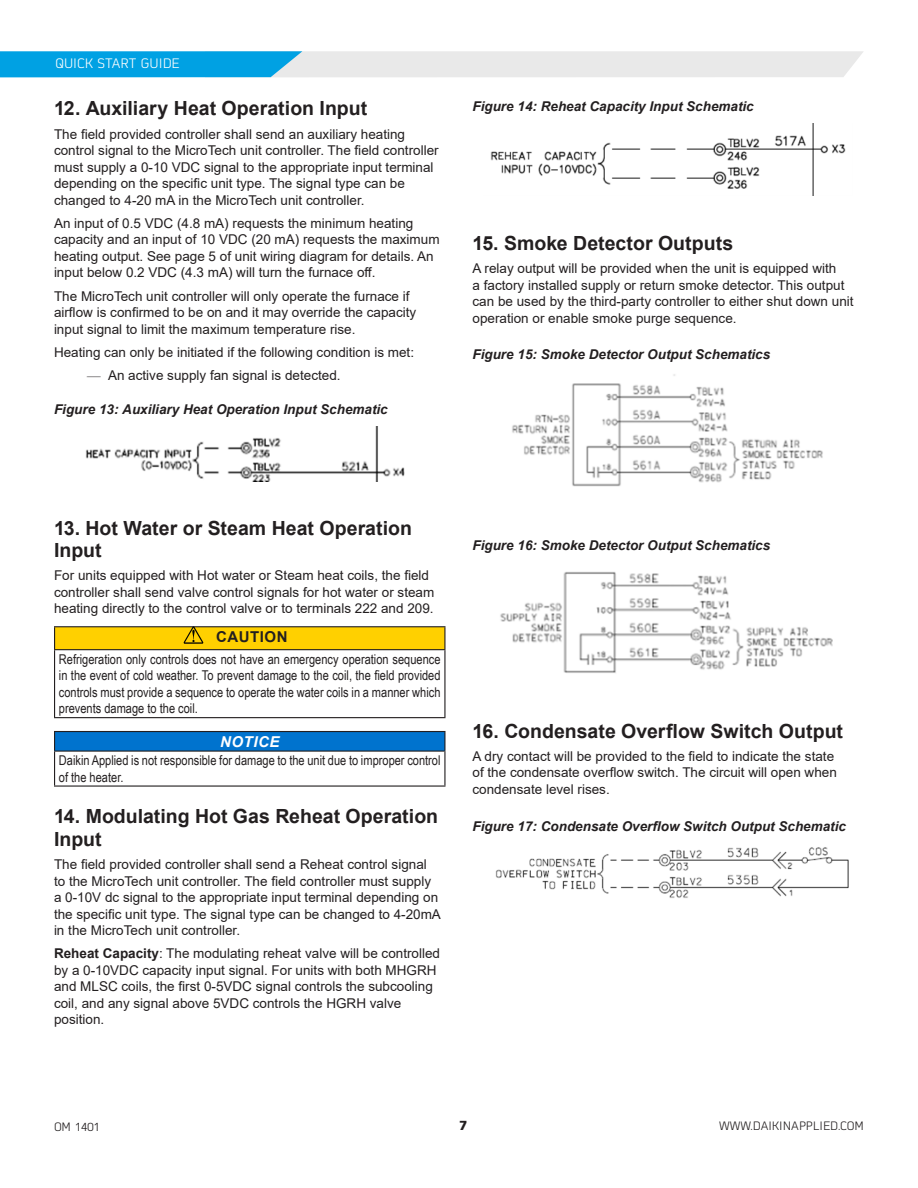
<style>
.page{position:relative;width:918px;height:1188px;background:#fff}
.page>*{position:absolute;margin:0;border:0;box-sizing:border-box;transform-origin:0 0}
.Heading3{font:700 19.5px/22.5px "Arial";color:#231f20}
.Warning_Danger_-_Black{font:700 15px "Arial";letter-spacing:.035em;color:#231f20}
.Warning_Danger_-_White_Italics{font:italic 700 15px "Arial";letter-spacing:.035em;color:#fff}
.t1{font:13.5px/16.5px "Arial";color:#231f20}
.Warning_Text{font:13.5px/16.5px "Arial Narrow";color:#231f20;text-align:justify}
.t2{font:italic 700 13.5px "Arial";color:#231f20}
.t3{font:300 13.5px "Martian B Thai";color:#fff}
.t4{font:700 13.5px "Martian B Thai";color:#231f20}
.t5{font:300 12px "Martian B Thai";color:#231f20}
.s1{font-family:"Times New Roman"}
.s2{font-weight:700}
</style>
<div class="page">
<svg style="left:0;top:51px;width:863px;height:26px;background:#9cd1e7"></svg>
<img style="left:86px;top:427px;width:319px;height:54px">
<div style="left:55px;top:627px;width:390px;height:23px;background:#ffd000"></div>
<hr style="left:54px;top:626px;width:392px;height:1px;background:#231f20">
<svg style="left:54px;top:627px;width:1px;height:22px"></svg>
<hr style="left:444px;top:627px;width:2px;height:22px;background:#231f20">
<hr style="left:54px;top:649px;width:392px;height:1px;background:#231f20">
<hr style="left:54px;top:650px;width:1px;height:67px;background:#231f20">
<hr style="left:444px;top:650px;width:2px;height:67px;background:#231f20">
<hr style="left:54px;top:717px;width:392px;height:1px;background:#231f20">
<div style="left:55px;top:732px;width:390px;height:19px;background:#0073ce"></div>
<hr style="left:54px;top:731px;width:392px;height:1px;background:#231f20">
<svg style="left:54px;top:732px;width:1px;height:19px"></svg>
<svg style="left:444px;top:732px;width:2px;height:19px"></svg>
<hr style="left:54px;top:751px;width:392px;height:1px;background:#231f20">
<hr style="left:54px;top:752px;width:1px;height:33px;background:#231f20">
<hr style="left:444px;top:752px;width:2px;height:33px;background:#231f20">
<hr style="left:54px;top:785px;width:392px;height:2px;background:#231f20">
<img style="left:490px;top:123px;width:356px;height:72px">
<img style="left:512px;top:374px;width:311px;height:113px">
<img style="left:500px;top:572px;width:333px;height:101px">
<img style="left:495px;top:847px;width:354px;height:51px">
<svg style="left:184px;top:626px;width:19px;height:18px"></svg>
<p class="t3" style="left:56px;top:53px;width:17px">QUICK</p>
<p class="t3" style="left:98px;top:53px;width:17px">START</p>
<p class="t3" style="left:141px;top:53px;width:17px">GUIDE</p>
<p class="Heading3" style="left:54px;top:98px;width:315px">12. Auxiliary Heat Operation Input</p>
<p class="t1" style="left:54px;top:126px;width:386px">The field provided controller shall send an auxiliary heating control signal to the MicroTech unit controller. The field controller must supply a 0-10 VDC signal to the appropriate input terminal depending on the specific unit type. The signal type can be changed to 4-20 mA in the MicroTech unit controller.</p>
<p class="t1" style="left:54px;top:215px;width:387px">An input of 0.5 VDC (4.8 mA) requests the minimum heating capacity and an input of 10 VDC (20 mA) requests the maximum heating output. See page 5 of unit wiring diagram for details. An input below 0.2 VDC (4.3 mA) will turn the furnace off.</p>
<p class="t1" style="left:54px;top:288px;width:364px">The MicroTech unit controller will only operate the furnace if airflow is confirmed to be on and it may override the capacity input signal to limit the maximum temperature rise.</p>
<p class="t1" style="left:54px;top:344px;width:362px">Heating can only be initiated if the following condition is met:</p>
<p class="t1" style="left:87px;top:367px;width:255px"><span class="s1">—</span> An active supply fan signal is detected.</p>
<p class="t2" style="left:54px;top:400px;width:335px">Figure 13: Auxiliary Heat Operation Input Schematic</p>
<p class="t2" style="left:472px;top:97px;width:283px">Figure 14: Reheat Capacity Input Schematic</p>
<p class="Heading3" style="left:472px;top:232px;width:262px">15. Smoke Detector Outputs</p>
<p class="t1" style="left:472px;top:260px;width:383px">A relay output will be provided when the unit is equipped with<br>a factory installed supply or return smoke detector. This output can be used by the third-party controller to either shut down unit operation or enable smoke purge sequence.</p>
<p class="t2" style="left:472px;top:346px;width:299px">Figure 15: Smoke Detector Output Schematics</p>
<p class="Heading3" style="left:54px;top:517px;width:360px">13. Hot Water or Steam Heat Operation<br>Input</p>
<p class="t1" style="left:54px;top:567px;width:382px">For units equipped with Hot water or Steam heat coils, the field controller shall send valve control signals for hot water or steam heating directly to the control valve or to terminals 222 and 209.</p>
<p class="Warning_Danger_-_Black" style="left:216px;top:626px;width:73px">CAUTION</p>
<p class="Warning_Text" style="left:59px;top:650px;width:383px">Refrigeration only controls does not have an emergency operation sequence in the event of cold weather. To prevent damage to the coil, the field provided controls must provide a sequence to operate the water coils in a manner which prevents damage to the coil.</p>
<p class="Warning_Danger_-_White_Italics" style="left:220px;top:731px;width:61px">NOTICE</p>
<p class="Warning_Text" style="left:59px;top:752px;width:383px">Daikin Applied is not responsible for damage to the unit due to improper control of the heater.</p>
<p class="Heading3" style="left:54px;top:805px;width:386px">14. Modulating Hot Gas Reheat Operation<br>Input</p>
<p class="t1" style="left:54px;top:856px;width:388px">The field provided controller shall send a Reheat control signal to the MicroTech unit controller. The field controller must supply a 0-10V dc signal to the appropriate input terminal depending on the specific unit type. The signal type can be changed to 4-20mA in the MicroTech unit controller.</p>
<p class="t1" style="left:54px;top:945px;width:388px"><span class="s2">Reheat Capacity</span>: The modulating reheat valve will be controlled by a 0-10VDC capacity input signal. For units with both MHGRH and MLSC coils, the first 0-5VDC signal controls the subcooling coil, and any signal above 5VDC controls the HGRH valve position.</p>
<p class="t2" style="left:472px;top:536px;width:299px">Figure 16: Smoke Detector Output Schematics</p>
<p class="Heading3" style="left:472px;top:720px;width:372px">16. Condensate Overflow Switch Output</p>
<p class="t1" style="left:472px;top:748px;width:366px">A dry contact will be provided to the field to indicate the state of the condensate overflow switch. The circuit will open when condensate level rises.</p>
<p class="t2" style="left:472px;top:817px;width:375px">Figure 17: Condensate Overflow Switch Output Schematic</p>
<p class="t5" style="left:54px;top:1118px;width:47px">OM 1401</p>
<p class="t4" style="left:459px;top:1114px;width:10px">7</p>
<p class="t5" style="left:719px;top:1117px;width:146px">WWW.DAIKINAPPLIED.COM</p>
</div>
